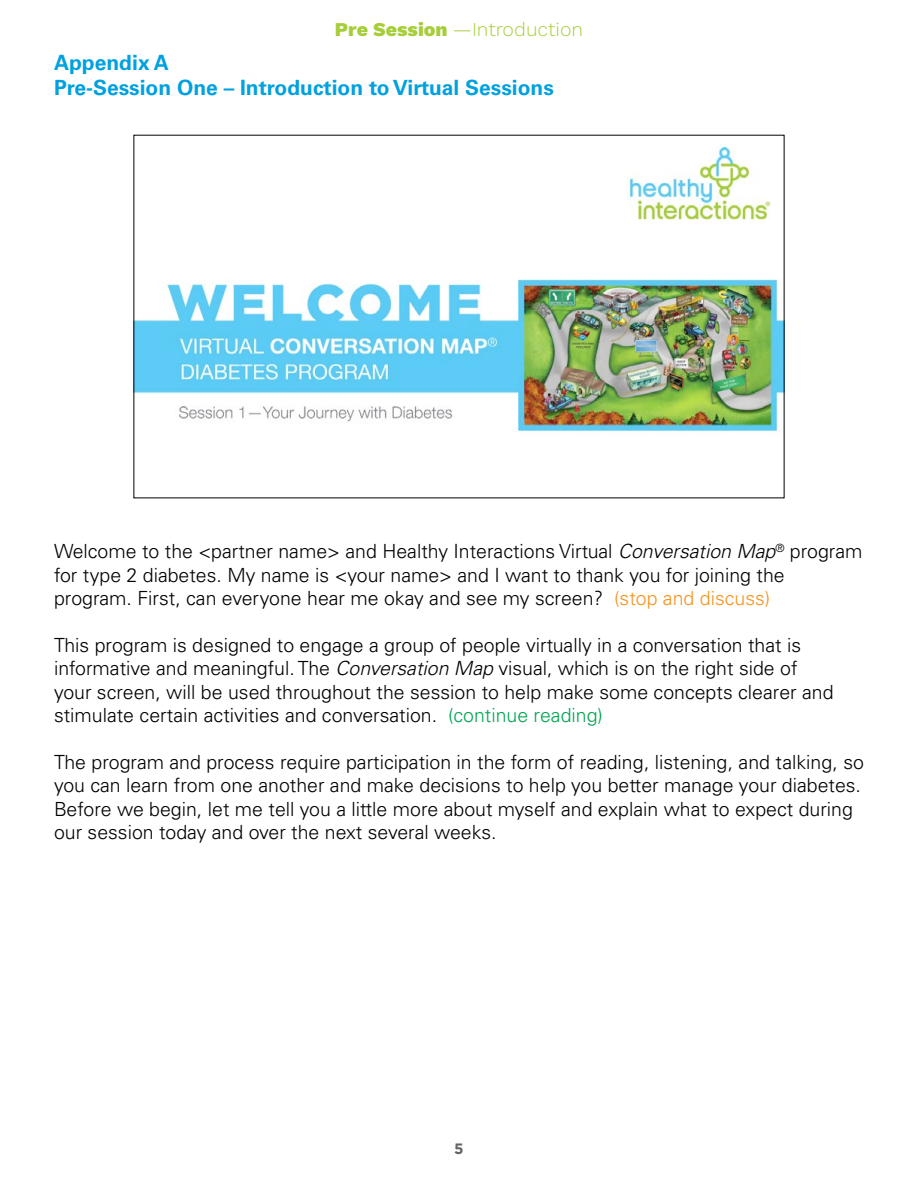
<style>
.page{position:relative;width:918px;height:1188px;background:#fff}
.page>*{position:absolute;margin:0;border:0;box-sizing:border-box;transform-origin:0 0}
.t1{font:700 21px/25.2px "Univers";color:#00a1df}
.t2{font:300 19.5px/23.4px "Univers";color:#000}
.t3{font:300 19.5px "Work Sans";color:#a6ce39}
.t4{font:700 15px "Gotham";color:#636466}
.s1{font-weight:800}
.s2{font-style:italic}
.s3{color:#f7941e}
.s4{color:#00a651}
</style>
<div class="page">
<img style="left:136px;top:146px;width:646px;height:286px">
<p class="t3" style="left:335px;top:18px;width:250px"><span class="s1">Pre Session</span> —Introduction</p>
<p class="t1" style="left:54px;top:50px;width:501px">Appendix A<br>Pre-Session One – Introduction to Virtual Sessions</p>
<p class="t2" style="left:54px;top:540px;width:810px">Welcome to the &lt;partner name&gt; and Healthy Interactions Virtual <span class="s2">Conversation Map</span><sup>®</sup> program for type 2 diabetes. My name is &lt;your name&gt; and I want to thank you for joining the program. First, can everyone hear me okay and see my screen? <span class="s3">(stop and discuss)</span></p>
<p class="t2" style="left:54px;top:633px;width:781px">This program is designed to engage a group of people virtually in a conversation that is informative and meaningful. The <span class="s2">Conversation Map</span> visual, which is on the right side of your screen, will be used throughout the session to help make some concepts clearer and stimulate certain activities and conversation. <span class="s4">(continue reading)</span></p>
<p class="t2" style="left:54px;top:750px;width:812px">The program and process require participation in the form of reading, listening, and talking, so you can learn from one another and make decisions to help you better manage your diabetes.<br>Before we begin, let me tell you a little more about myself and explain what to expect during our session today and over the next several weeks.</p>
<p class="t4" style="left:454px;top:1140px;width:11px">5</p>
</div>
